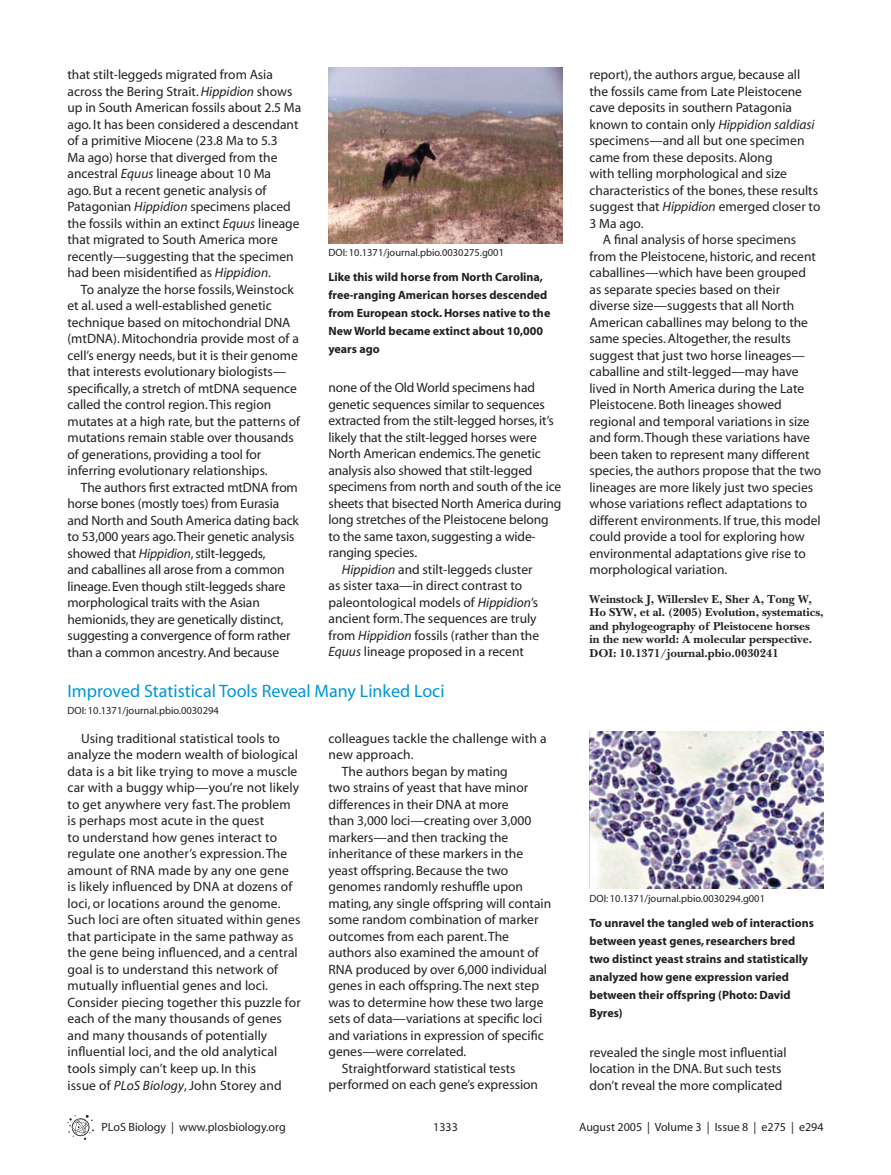
<style>
.page{position:relative;width:891px;height:1175px;background:#fff}
.page>*{position:absolute;margin:0;border:0;box-sizing:border-box;transform-origin:0 0}
.t1{font:18px "Myriad";color:#0095da}
.t2{font:13.5px/16.5px "Myriad";color:#231f20}
.t3{font:700 12px/18px "Myriad";color:#231f20}
.t4{font:700 12px/13.5px "PLB Iserif";color:#231f20}
.t5{font:12px "Myriad";color:#231f20}
.t6{font:10.5px "Myriad";color:#231f20}
.s1{font-style:italic}
</style>
<div class="page">
<svg style="left:68px;top:1115px;width:26px;height:24px"></svg>
<img style="left:328px;top:68px;width:234px;height:175px">
<img style="left:590px;top:731px;width:234px;height:157px">
<p class="t2" style="left:67px;top:67px;width:235px">that stilt-leggeds migrated from Asia across the Bering Strait. <span class="s1">Hippidion</span> shows up in South American fossils about 2.5 Ma ago. It has been considered a descendant of a primitive Miocene (23.8 Ma to 5.3<br>Ma ago) horse that diverged from the ancestral <span class="s1">Equus</span> lineage about 10 Ma<br>ago. But a recent genetic analysis of Patagonian <span class="s1">Hippidion</span> specimens placed the fossils within an extinct <span class="s1">Equus</span> lineage that migrated to South America more recently—suggesting that the specimen had been misidentified as <span class="s1">Hippidion</span>.</p>
<p class="t2" style="left:67px;top:282px;width:234px;text-indent:14px">To analyze the horse fossils, Weinstock et al. used a well-established genetic technique based on mitochondrial DNA (mtDNA). Mitochondria provide most of a cell’s energy needs, but it is their genome that interests evolutionary biologists— specifically, a stretch of mtDNA sequence called the control region. This region mutates at a high rate, but the patterns of mutations remain stable over thousands of generations, providing a tool for inferring evolutionary relationships.</p>
<p class="t2" style="left:67px;top:480px;width:233px;text-indent:14px">The authors first extracted mtDNA from horse bones (mostly toes) from Eurasia and North and South America dating back to 53,000 years ago. Their genetic analysis showed that <span class="s1">Hippidion</span>, stilt-leggeds,<br>and caballines all arose from a common lineage. Even though stilt-leggeds share morphological traits with the Asian hemionids, they are genetically distinct, suggesting a convergence of form rather than a common ancestry. And because</p>
<p class="t6" style="left:328px;top:248px;width:177px">DOI: 10.1371/journal.pbio.0030275.g001</p>
<p class="t3" style="left:328px;top:269px;width:223px">Like this wild horse from North Carolina, free-ranging American horses descended from European stock. Horses native to the New World became extinct about 10,000 years ago</p>
<p class="t2" style="left:328px;top:381px;width:208px">none of the Old World specimens had</p>
<p class="t2" style="left:328px;top:397px;width:218px">genetic sequences similar to sequences</p>
<p class="t2" style="left:328px;top:414px;width:227px">extracted from the stilt-legged horses, it’s</p>
<p class="t2" style="left:328px;top:430px;width:210px">likely that the stilt-legged horses were</p>
<p class="t2" style="left:328px;top:447px;width:214px">North American endemics. The genetic</p>
<p class="t2" style="left:328px;top:463px;width:206px">analysis also showed that stilt-legged</p>
<p class="t2" style="left:328px;top:480px;width:234px">specimens from north and south of the ice</p>
<p class="t2" style="left:328px;top:496px;width:235px">sheets that bisected North America during</p>
<p class="t2" style="left:328px;top:513px;width:222px">long stretches of the Pleistocene belong</p>
<p class="t2" style="left:328px;top:529px;width:209px">to the same taxon, suggesting a wide-</p>
<p class="t2" style="left:328px;top:546px;width:90px">ranging species.</p>
<p class="t2" style="left:342px;top:562px;width:192px"><span class="s1">Hippidion</span> and stilt-leggeds cluster</p>
<p class="t2" style="left:328px;top:579px;width:195px">as sister taxa—in direct contrast to</p>
<p class="t2" style="left:328px;top:595px;width:211px">paleontological models of <span class="s1">Hippidion</span>’s</p>
<p class="t2" style="left:328px;top:612px;width:210px">ancient form. The sequences are truly</p>
<p class="t2" style="left:328px;top:628px;width:212px">from <span class="s1">Hippidion</span> fossils (rather than the</p>
<p class="t2" style="left:328px;top:645px;width:197px"><span class="s1">Equus</span> lineage proposed in a recent</p>
<h1 class="t1" style="left:68px;top:684px;width:379px">Improved Statistical Tools Reveal Many Linked Loci</h1>
<p class="t6" style="left:68px;top:706px;width:153px">DOI: 10.1371/journal.pbio.0030294</p>
<p class="t2" style="left:68px;top:731px;width:235px;text-indent:14px">Using traditional statistical tools to analyze the modern wealth of biological data is a bit like trying to move a muscle car with a buggy whip—you’re not likely to get anywhere very fast. The problem is perhaps most acute in the quest<br>to understand how genes interact to regulate one another’s expression. The amount of RNA made by any one gene<br>is likely influenced by DNA at dozens of loci, or locations around the genome.<br>Such loci are often situated within genes that participate in the same pathway as the gene being influenced, and a central goal is to understand this network of mutually influential genes and loci.<br>Consider piecing together this puzzle for each of the many thousands of genes and many thousands of potentially influential loci, and the old analytical tools simply can’t keep up. In this<br>issue of <span class="s1">PLoS Biology</span>, John Storey and</p>
<p class="t2" style="left:328px;top:731px;width:220px">colleagues tackle the challenge with a</p>
<p class="t2" style="left:328px;top:747px;width:87px">new approach.</p>
<p class="t2" style="left:342px;top:764px;width:167px">The authors began by mating</p>
<p class="t2" style="left:328px;top:780px;width:201px">two strains of yeast that have minor</p>
<p class="t2" style="left:328px;top:797px;width:182px">differences in their DNA at more</p>
<p class="t2" style="left:328px;top:813px;width:204px">than 3,000 loci—creating over 3,000</p>
<p class="t2" style="left:328px;top:830px;width:181px">markers—and then tracking the</p>
<p class="t2" style="left:328px;top:846px;width:196px">inheritance of these markers in the</p>
<p class="t2" style="left:328px;top:863px;width:181px">yeast offspring. Because the two</p>
<p class="t2" style="left:328px;top:879px;width:196px">genomes randomly reshuffle upon</p>
<p class="t2" style="left:328px;top:896px;width:224px">mating, any single offspring will contain</p>
<p class="t2" style="left:328px;top:912px;width:211px">some random combination of marker</p>
<p class="t2" style="left:328px;top:929px;width:182px">outcomes from each parent. The</p>
<p class="t2" style="left:328px;top:945px;width:212px">authors also examined the amount of</p>
<p class="t2" style="left:328px;top:962px;width:220px">RNA produced by over 6,000 individual</p>
<p class="t2" style="left:328px;top:978px;width:212px">genes in each offspring. The next step</p>
<p class="t2" style="left:328px;top:995px;width:216px">was to determine how these two large</p>
<p class="t2" style="left:328px;top:1011px;width:215px">sets of data—variations at specific loci</p>
<p class="t2" style="left:328px;top:1028px;width:217px">and variations in expression of specific</p>
<p class="t2" style="left:328px;top:1044px;width:139px">genes—were correlated.</p>
<p class="t2" style="left:342px;top:1061px;width:175px">Straightforward statistical tests</p>
<p class="t2" style="left:328px;top:1077px;width:211px">performed on each gene’s expression</p>
<p class="t5" style="left:102px;top:1122px;width:186px">PLoS Biology | www.plosbiology.org</p>
<p class="t5" style="left:433px;top:1122px;width:26px">1333</p>
<p class="t2" style="left:589px;top:67px;width:212px">report), the authors argue, because all</p>
<p class="t2" style="left:589px;top:84px;width:214px">the fossils came from Late Pleistocene</p>
<p class="t2" style="left:589px;top:100px;width:204px">cave deposits in southern Patagonia</p>
<p class="t2" style="left:589px;top:117px;width:227px">known to contain only <span class="s1">Hippidion saldiasi</span></p>
<p class="t2" style="left:589px;top:133px;width:217px">specimens—and all but one specimen</p>
<p class="t2" style="left:589px;top:150px;width:185px">came from these deposits. Along</p>
<p class="t2" style="left:589px;top:166px;width:199px">with telling morphological and size</p>
<p class="t2" style="left:589px;top:183px;width:230px">characteristics of the bones, these results</p>
<p class="t2" style="left:589px;top:199px;width:232px">suggest that <span class="s1">Hippidion</span> emerged closer to</p>
<p class="t2" style="left:589px;top:216px;width:56px">3 Ma ago.</p>
<p class="t2" style="left:603px;top:232px;width:195px">A final analysis of horse specimens</p>
<p class="t2" style="left:589px;top:249px;width:228px">from the Pleistocene, historic, and recent</p>
<p class="t2" style="left:589px;top:265px;width:218px">caballines—which have been grouped</p>
<p class="t2" style="left:589px;top:282px;width:192px">as separate species based on their</p>
<p class="t2" style="left:589px;top:298px;width:206px">diverse size—suggests that all North</p>
<p class="t2" style="left:589px;top:315px;width:220px">American caballines may belong to the</p>
<p class="t2" style="left:589px;top:331px;width:203px">same species. Altogether, the results</p>
<p class="t2" style="left:589px;top:348px;width:217px">suggest that just two horse lineages—</p>
<p class="t2" style="left:589px;top:364px;width:211px">caballine and stilt-legged—may have</p>
<p class="t2" style="left:589px;top:381px;width:216px">lived in North America during the Late</p>
<p class="t2" style="left:589px;top:397px;width:194px">Pleistocene. Both lineages showed</p>
<p class="t2" style="left:589px;top:414px;width:222px">regional and temporal variations in size</p>
<p class="t2" style="left:589px;top:430px;width:222px">and form. Though these variations have</p>
<p class="t2" style="left:589px;top:447px;width:222px">been taken to represent many different</p>
<p class="t2" style="left:589px;top:463px;width:233px">species, the authors propose that the two</p>
<p class="t2" style="left:589px;top:480px;width:225px">lineages are more likely just two species</p>
<p class="t2" style="left:589px;top:496px;width:219px">whose variations reflect adaptations to</p>
<p class="t2" style="left:589px;top:513px;width:233px">different environments. If true, this model</p>
<p class="t2" style="left:589px;top:529px;width:217px">could provide a tool for exploring how</p>
<p class="t2" style="left:589px;top:546px;width:218px">environmental adaptations give rise to</p>
<p class="t2" style="left:589px;top:562px;width:139px">morphological variation.</p>
<p class="t4" style="left:590px;top:593px;width:235px">Weinstock J, Willerslev E, Sher A, Tong W, Ho SYW, et al. (2005) Evolution, systematics, and phylogeography of Pleistocene horses<br>in the new world: A molecular perspective.<br>DOI: 10.1371/journal.pbio.0030241</p>
<p class="t6" style="left:590px;top:894px;width:177px">DOI: 10.1371/journal.pbio.0030294.g001</p>
<p class="t3" style="left:590px;top:915px;width:226px">To unravel the tangled web of interactions between yeast genes, researchers bred two distinct yeast strains and statistically analyzed how gene expression varied between their offspring (Photo: David Byres)</p>
<p class="t2" style="left:589px;top:1044px;width:199px">revealed the single most influential location in the DNA. But such tests don’t reveal the more complicated</p>
<p class="t5" style="left:579px;top:1122px;width:246px">August 2005 | Volume 3 | Issue 8 | e275 | e294</p>
</div>
